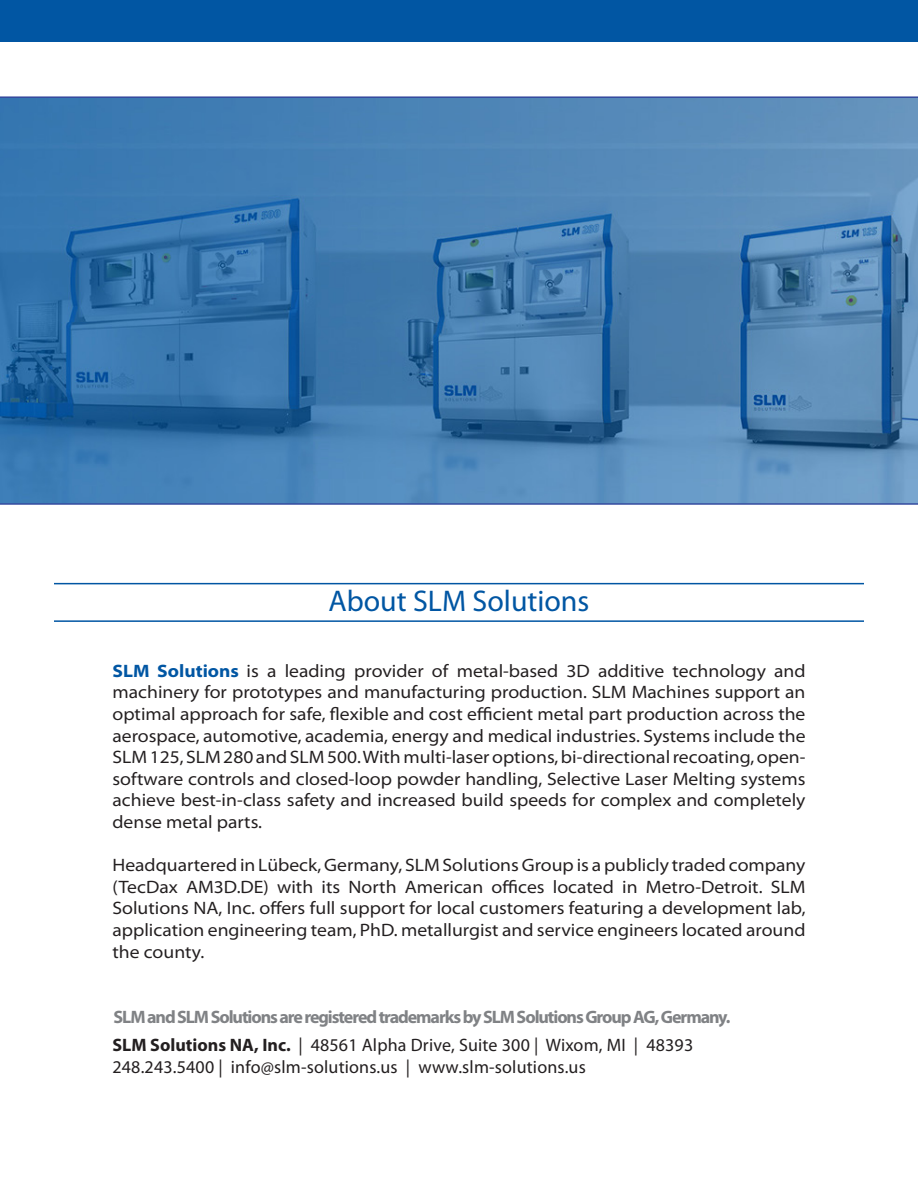
<style>
.page{position:relative;width:918px;height:1188px;background:#fff}
.page>*{position:absolute;margin:0;border:0;box-sizing:border-box;transform-origin:0 0}
.t1{font:30px "Myriad Pro";color:#0156a3}
.Text{font:semi-expanded 18px/21.6px "Myriad Pro";color:#231f20;text-align:justify}
.t2{font:18px "Myriad Pro";letter-spacing:.01em;color:#231f20}
.t3{font:700 18px "Myriad Pro";letter-spacing:-.06em;color:#808285}
.s1{font-weight:700;color:#0156a3}
.s2{font-weight:700}
</style>
<div class="page">
<hr style="left:54px;top:583px;width:810px;height:1px;background:#0156a3">
<hr style="left:54px;top:620px;width:810px;height:2px;background:#0156a3">
<div style="left:0;top:0;width:918px;height:41px;background:#0156a3"></div>
<svg style="left:0;top:96px;width:918px;height:409px;background:#477fb1"></svg>
<p class="t1" style="left:328px;top:583px;width:263px">About SLM Solutions</p>
<p class="Text" style="left:112px;top:660px;width:695px"><span class="s1">SLM Solutions</span> is a leading provider of metal-based 3D additive technology and machinery for prototypes and manufacturing production. SLM Machines support an optimal approach for safe, flexible and cost efficient metal part production across the aerospace, automotive, academia, energy and medical industries. Systems include the SLM 125, SLM 280 and SLM 500. With multi-laser options, bi-directional recoating, open&shy;software controls and closed-loop powder handling, Selective Laser Melting systems achieve best-in-class safety and increased build speeds for complex and completely dense metal parts.</p>
<p class="Text" style="left:112px;top:855px;width:694px">Headquartered in Lübeck, Germany, SLM Solutions Group is a publicly traded company (TecDax AM3D.DE) with its North American offices located in Metro-Detroit. SLM Solutions NA, Inc. offers full support for local customers featuring a development lab, application engineering team, PhD. metallurgist and service engineers located around the county.</p>
<p class="t3" style="left:114px;top:1005px;width:618px">SLM and SLM Solutions are registered trademarks by SLM SolutionsGroup AG, Germany.</p>
<p class="t2" style="left:112px;top:1034px;width:582px"><span class="s2">SLM Solutions NA, Inc.</span> | 48561 Alpha Drive, Suite 300 | Wixom, MI | 48393</p>
<p class="t2" style="left:112px;top:1055px;width:475px">248.243.5400 | info@slm-solutions.us | www.slm-solutions.us</p>
</div>
